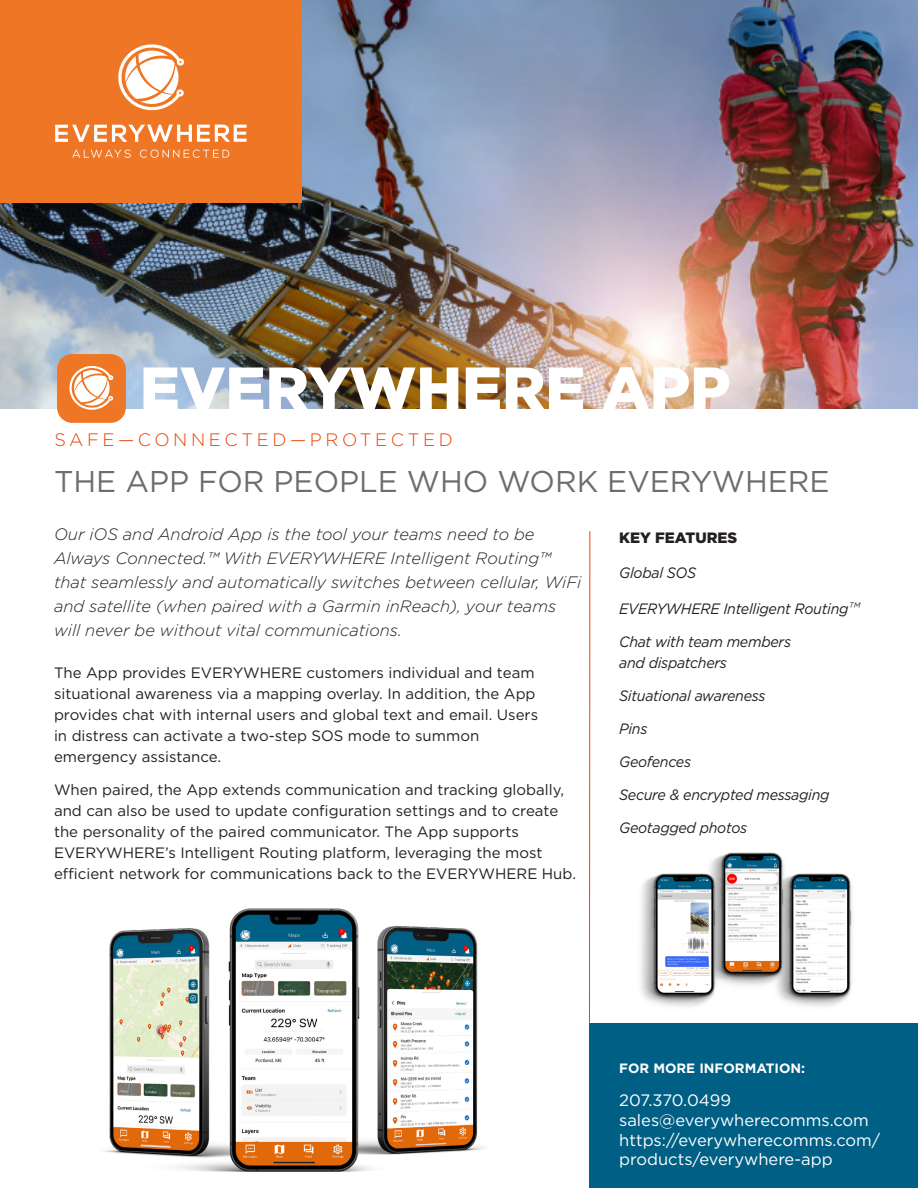
<style>
.page{position:relative;width:918px;height:1188px;background:#fff}
.page>*{position:absolute;margin:0;border:0;box-sizing:border-box;transform-origin:0 0}
.t1{font:900 60px "Gotham";color:#fff}
.t2{font:30px "Gotham";color:#6c6d70}
.Subsection_Heading{font:300 18px "Gotham";letter-spacing:.2em;color:#e74300}
.Top_Paragrap{font:italic 300 16.5px/24px "Gotham";color:#231f20}
.t3{font:16.5px/19.8px "Gotham";color:#fff}
.Body_Paragraph{font:15px/21px "Gotham";color:#231f20}
.Top_Paragrap-2{font:15px/21px "Gotham";color:#231f20}
.t4{font:italic 15px/21px "Gotham";letter-spacing:-.02em;color:#231f20;scale:.95 1}
.Features_Title{font:900 15px "Gotham";color:#231f20}
.t5{font:700 13.5px "Gotham";color:#fff}
.s1{font-weight:300;font-size:16.5px}
</style>
<div class="page">
<div style="left:589px;top:1023px;width:329px;height:165px;background:#005f85"></div>
<img style="left:0;top:0;width:918px;height:408px">
<hr style="left:589px;top:531px;width:1px;height:492px;background:#e74300">
<img style="left:103px;top:908px;width:382px;height:264px">
<div style="left:0;top:0;width:302px;height:202px;background:#ee7625"></div>
<svg style="left:55px;top:125px;width:192px;height:17px"></svg>
<svg style="left:118px;top:44px;width:66px;height:67px"></svg>
<svg style="left:72px;top:150px;width:59px;height:8px"></svg>
<svg style="left:140px;top:150px;width:89px;height:8px"></svg>
<div style="left:57px;top:354px;width:69px;height:69px;background:#ee7625;border-radius:15px"></div>
<svg style="left:69px;top:366px;width:44px;height:44px"></svg>
<img style="left:640px;top:852px;width:213px;height:155px">
<p class="t1" style="left:140px;top:347px;width:592px">EVERYWHERE APP</p>
<p class="Subsection_Heading" style="left:54px;top:429px;width:400px">SAFE—CONNECTED—PROTECTED</p>
<p class="t2" style="left:54px;top:462px;width:777px">THE APP FOR PEOPLE WHO WORK EVERYWHERE</p>
<p class="Top_Paragrap" style="left:54px;top:522px;width:529px">Our iOS and Android App is the tool your teams need to be Always Connected.™ With EVERYWHERE Intelligent Routing™ that seamlessly and automatically switches between cellular, WiFi and satellite (when paired with a Garmin inReach), your teams will never be without vital communications.</p>
<p class="Top_Paragrap-2" style="left:54px;top:662px;width:486px">The App provides EVERYWHERE customers individual and team situational awareness via a mapping overlay. In addition, the App provides chat with internal users and global text and email. Users in distress can activate a two-step SOS mode to summon emergency assistance.</p>
<p class="Body_Paragraph" style="left:54px;top:779px;width:524px">When paired, the App extends communication and tracking globally, and can also be used to update configuration settings and to create the personality of the paired communicator. The App supports EVERYWHERE’s Intelligent Routing platform, leveraging the most efficient network for communications back to the EVERYWHERE Hub.</p>
<p class="Features_Title" style="left:619px;top:528px;width:120px">KEY FEATURES</p>
<p class="t4" style="left:619px;top:562px;width:82px">Global SOS</p>
<p class="t4" style="left:619px;top:598px;width:255px">EVERYWHERE Intelligent Routing<span class="s1">™</span></p>
<p class="t4" style="left:619px;top:631px;width:182px">Chat with team members and dispatchers</p>
<p class="t4" style="left:619px;top:685px;width:156px">Situational awareness</p>
<p class="t4" style="left:619px;top:718px;width:31px">Pins</p>
<p class="t4" style="left:619px;top:751px;width:77px">Geofences</p>
<p class="t4" style="left:619px;top:784px;width:223px">Secure &amp; encrypted messaging</p>
<p class="t4" style="left:619px;top:817px;width:136px">Geotagged photos</p>
<p class="t5" style="left:619px;top:1059px;width:188px">FOR MORE INFORMATION:</p>
<p class="t3" style="left:619px;top:1090px;width:263px">207.370.0499 sales@everywherecomms.com https://everywherecomms.com/ products/everywhere-app</p>
</div>
